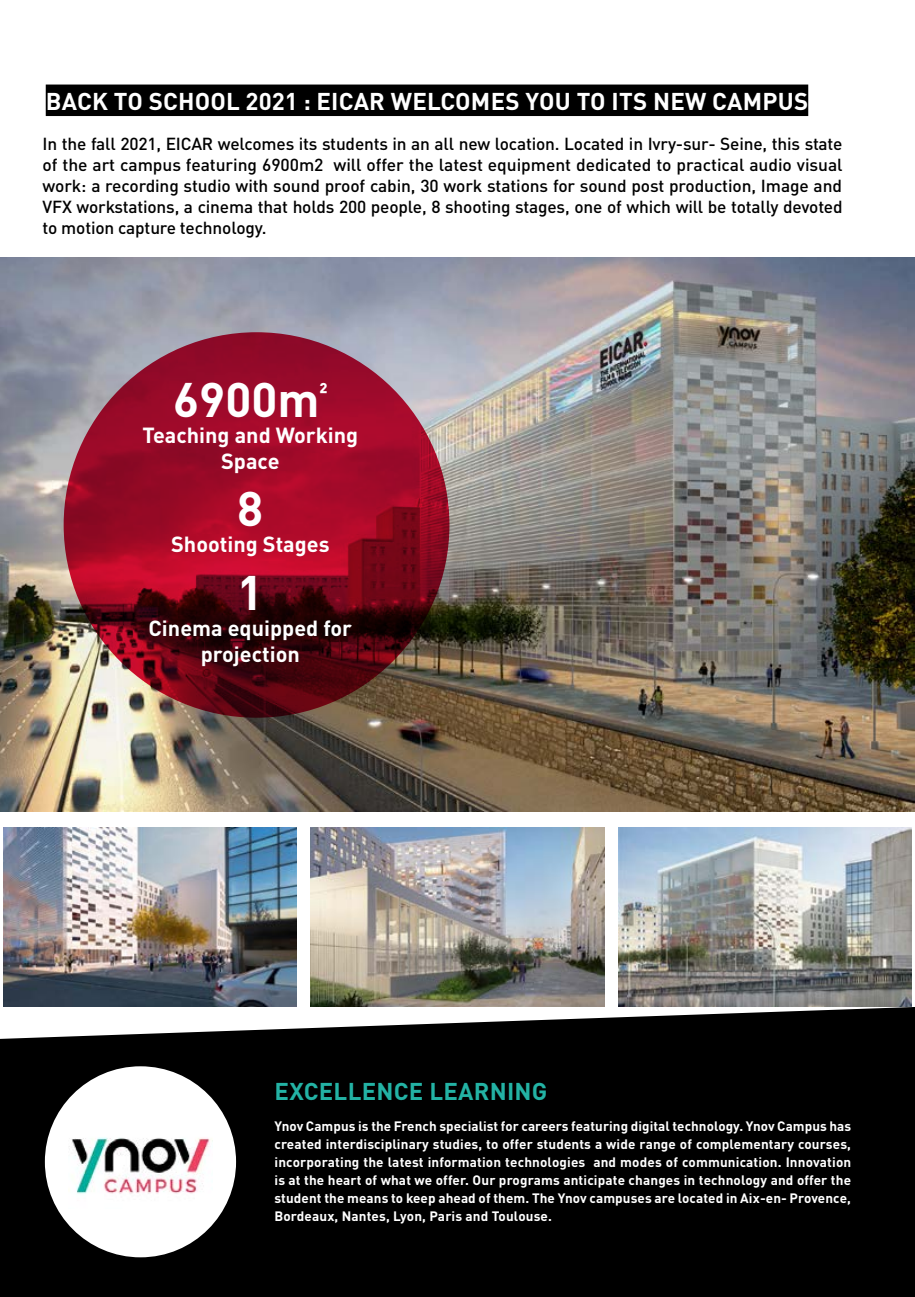
<style>
.page{position:relative;width:915px;height:1297px;background:#fff}
.page>*{position:absolute;margin:0;border:0;box-sizing:border-box;transform-origin:0 0}
.t1{font:700 47.85px "DINOT";color:#fff}
.t2{font:700 24px "DINOT";letter-spacing:.01em;color:#fff}
.t3{font:700 24px "DINOT";letter-spacing:.01em;color:#23b2a4}
.t4{font:700 21.6px/26px "DINOT";color:#fff;text-align:center}
.t5{font:500 17.25px/21px "DINOT";letter-spacing:-.01em;color:#000;text-align:justify}
.t6{font:700 13.5px/18px "DINOT";letter-spacing:.01em;color:#fff;text-align:justify}
</style>
<div class="page">
<img style="left:0;top:257px;width:914px;height:555px">
<div style="left:46px;top:85px;width:762px;height:31px;background:#000"></div>
<div style="left:0;top:1007px;width:914px;height:290px;background:#000"></div>
<div style="left:45px;top:1066px;width:191px;height:191px;background:#fff;border-radius:50%"></div>
<img style="left:69px;top:1137px;width:141px;height:57px">
<img style="left:3px;top:828px;width:294px;height:178px">
<img style="left:310px;top:828px;width:294px;height:178px">
<img style="left:618px;top:828px;width:293px;height:178px">
<svg style="left:64px;top:332px;width:385px;height:386px;background:#850820"></svg>
<h2 class="t2" style="left:46px;top:91px;width:763px">BACK TO SCHOOL 2021 : EICAR WELCOMES YOU TO ITS NEW CAMPUS</h2>
<p class="t5" style="left:43px;top:134px;width:801px">In the fall 2021, EICAR welcomes its students in an all new location. Located in Ivry-sur- Seine, this state of the art campus featuring 6900m2 will offer the latest equipment dedicated to practical audio visual work: a recording studio with sound proof cabin, 30 work stations for sound post production, Image and VFX workstations, a cinema that holds 200 people, 8 shooting stages, one of which will be totally devoted to motion capture technology.</p>
<h1 class="t1" style="left:173px;top:380px;width:155px">6900m<sup>²</sup></h1>
<h3 class="t4" style="left:142px;top:424px;width:217px">Teaching and Working<br>Space</h3>
<h1 class="t1" style="left:237px;top:489px;width:28px">8</h1>
<h3 class="t4" style="left:171px;top:533px;width:160px">Shooting Stages</h3>
<h1 class="t1" style="left:237px;top:573px;width:28px">1</h1>
<h3 class="t4" style="left:148px;top:617px;width:205px">Cinema equipped for projection</h3>
<h2 class="t3" style="left:274px;top:1082px;width:274px">EXCELLENCE LEARNING</h2>
<p class="t6" style="left:274px;top:1118px;width:578px">Ynov Campus is the French specialist for careers featuring digital technology. Ynov Campus has created interdisciplinary studies, to offer students a wide range of complementary courses, incorporating the latest information technologies and modes of communication. Innovation is at the heart of what we offer. Our programs anticipate changes in technology and offer the student the means to keep ahead of them. The Ynov campuses are located in Aix-en- Provence, Bordeaux, Nantes, Lyon, Paris and Toulouse.</p>
</div>
